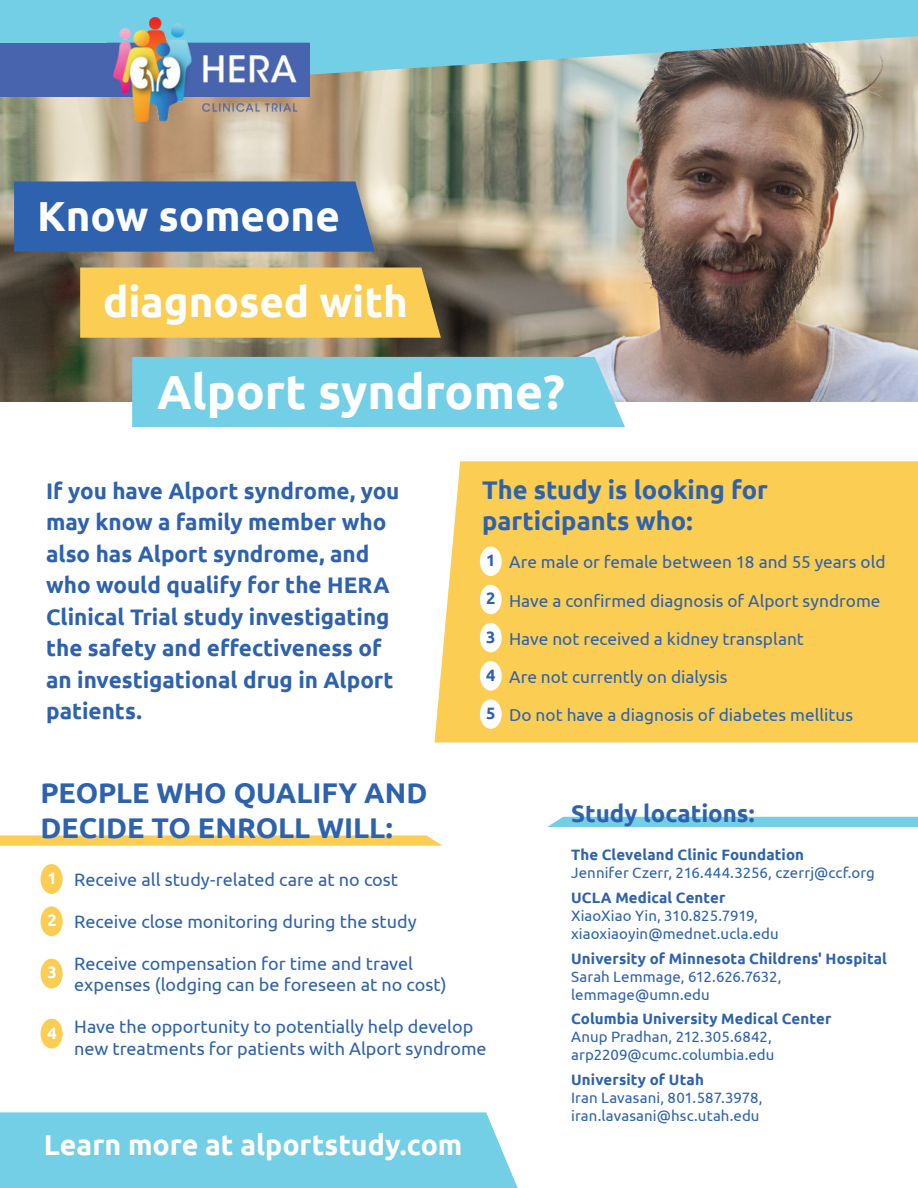
<style>
.page{position:relative;width:918px;height:1188px;background:#fff}
.page>*{position:absolute;margin:0;border:0;box-sizing:border-box;transform-origin:0 0}
.t1{font:700 48px "Ubuntu";color:#fff}
.t2{font:700 42px/86.1px "Ubuntu";color:#fff}
.t3{font:700 28.5px/34.2px "Ubuntu";color:#2e62ae}
.t4{font:700 28.5px "Ubuntu";color:#fff}
.t5{font:700 25.5px/30.6px "Ubuntu";color:#2e62ae}
.t6{font:700 24px "Ubuntu";color:#2e62ae}
.t7{font:700 22.5px/31.5px "Ubuntu";color:#2e62ae}
.t8{font:18px/21.6px "Ubuntu";color:#2e62ae}
.t9{font:17.25px "Ubuntu";color:#2e62ae}
.t10{font:700 16.5px "Ubuntu";color:#2e62ae}
.t11{font:700 16.5px "Ubuntu";color:#fff}
.t12{font:15px/18px "Ubuntu";letter-spacing:.005em;color:#2e62ae}
.t13{font:700 15px "Ubuntu";letter-spacing:.01em;color:#2e62ae}
</style>
<div class="page">
<img style="left:261px;top:95px;width:657px;height:307px">
<img style="left:0;top:97px;width:261px;height:305px">
<svg style="left:0;top:0;width:918px;height:95px;background:#81b9c3"></svg>
<div style="left:0;top:43px;width:309px;height:54px;background:#4964af"></div>
<img style="left:108px;top:18px;width:201px;height:104px">
<div style="left:80px;top:268px;width:361px;height:70px;background:#fbcd53"></div>
<svg style="left:0;top:835px;width:443px;height:11px;background:#fbd161"></svg>
<div style="left:547px;top:817px;width:371px;height:10px;background:#73cfe6"></div>
<div style="left:14px;top:181px;width:361px;height:71px;background:#2e62ae"></div>
<div style="left:132px;top:357px;width:493px;height:70px;background:#73cfe6"></div>
<div style="left:435px;top:461px;width:483px;height:282px;background:#fbcd53"></div>
<div style="left:480px;top:547px;width:22px;height:29px;background:#fff;border-radius:50%"></div>
<div style="left:41px;top:864px;width:22px;height:30px;background:#fbcd53;border-radius:50%"></div>
<div style="left:480px;top:585px;width:22px;height:29px;background:#fff;border-radius:50%"></div>
<div style="left:41px;top:906px;width:22px;height:30px;background:#fbcd53;border-radius:50%"></div>
<div style="left:480px;top:623px;width:22px;height:29px;background:#fff;border-radius:50%"></div>
<div style="left:41px;top:959px;width:22px;height:30px;background:#fbcd53;border-radius:50%"></div>
<div style="left:480px;top:661px;width:22px;height:30px;background:#fff;border-radius:50%"></div>
<div style="left:41px;top:1019px;width:22px;height:30px;background:#fbcd53;border-radius:50%"></div>
<div style="left:480px;top:699px;width:22px;height:30px;background:#fff;border-radius:50%"></div>
<div style="left:0;top:1112px;width:518px;height:76px;background:#73cfe6"></div>
<h2 class="t2" style="left:103px;top:172px;width:306px;text-indent:-66px">Know someone diagnosed with</h2>
<h1 class="t1" style="left:157px;top:363px;width:409px">Alport syndrome?</h1>
<h3 class="t7" style="left:46px;top:475px;width:355px">If you have Alport syndrome, you may know a family member who also has Alport syndrome, and who would qualify for the HERA<br>Clinical Trial study investigating the safety and effectiveness of an investigational drug in Alport patients.</h3>
<h3 class="t5" style="left:482px;top:475px;width:287px">The study is looking for participants who:</h3>
<p class="t9" style="left:509px;top:552px;width:378px">Are male or female between 18 and 55 years old</p>
<p class="t9" style="left:509px;top:590px;width:373px">Have a confirmed diagnosis of Alport syndrome</p>
<p class="t9" style="left:509px;top:628px;width:296px">Have not received a kidney transplant</p>
<p class="t9" style="left:509px;top:666px;width:220px">Are not currently on dialysis</p>
<p class="t9" style="left:509px;top:705px;width:346px">Do not have a diagnosis of diabetes mellitus</p>
<p class="t10" style="left:486px;top:550px;width:11px">1</p>
<p class="t10" style="left:486px;top:589px;width:11px">2</p>
<p class="t10" style="left:486px;top:627px;width:11px">3</p>
<p class="t10" style="left:486px;top:665px;width:11px">4</p>
<p class="t10" style="left:486px;top:703px;width:11px">5</p>
<h3 class="t3" style="left:41px;top:776px;width:388px">PEOPLE WHO QUALIFY AND<br>DECIDE TO ENROLL WILL:</h3>
<p class="t8" style="left:74px;top:868px;width:325px">Receive all study-related care at no cost</p>
<p class="t8" style="left:74px;top:910px;width:344px">Receive close monitoring during the study</p>
<p class="t8" style="left:74px;top:952px;width:374px">Receive compensation for time and travel expenses (lodging can be foreseen at no cost)</p>
<p class="t8" style="left:74px;top:1016px;width:414px">Have the opportunity to potentially help develop new treatments for patients with Alport syndrome</p>
<p class="t11" style="left:48px;top:868px;width:11px">1</p>
<p class="t11" style="left:48px;top:910px;width:11px">2</p>
<p class="t11" style="left:48px;top:963px;width:11px">3</p>
<p class="t11" style="left:48px;top:1023px;width:11px">4</p>
<h3 class="t4" style="left:44px;top:1128px;width:420px">Learn more at alportstudy.com</h3>
<h3 class="t6" style="left:571px;top:799px;width:185px">Study locations:</h3>
<p class="t13" style="left:571px;top:846px;width:235px">The Cleveland Clinic Foundation</p>
<p class="t12" style="left:571px;top:863px;width:305px">Jennifer Czerr, 216.444.3256, czerrj@ccf.org</p>
<p class="t13" style="left:571px;top:889px;width:156px">UCLA Medical Center</p>
<p class="t12" style="left:571px;top:906px;width:209px">XiaoXiao Yin, 310.825.7919, xiaoxiaoyin@mednet.ucla.edu</p>
<p class="t13" style="left:571px;top:949px;width:317px">University of Minnesota Childrens' Hospital</p>
<p class="t12" style="left:571px;top:967px;width:212px">Sarah Lemmage, 612.626.7632, lemmage@umn.edu</p>
<p class="t13" style="left:571px;top:1010px;width:262px">Columbia University Medical Center</p>
<p class="t12" style="left:571px;top:1028px;width:205px">Anup Pradhan, 212.305.6842, arp2209@cumc.columbia.edu</p>
<p class="t13" style="left:571px;top:1071px;width:134px">University of Utah</p>
<p class="t12" style="left:571px;top:1088px;width:193px">Iran Lavasani, 801.587.3978, iran.lavasani@hsc.utah.edu</p>
</div>
